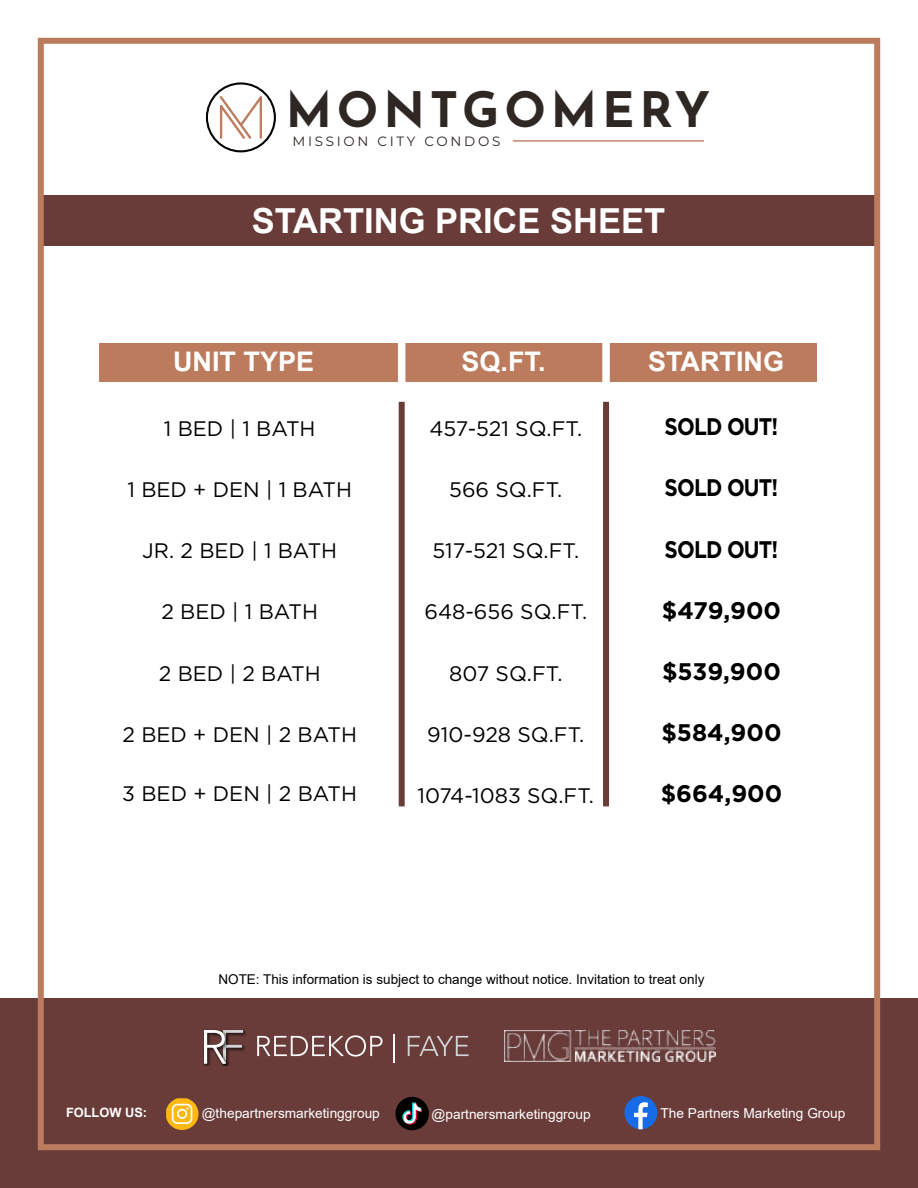
<style>
.page{position:relative;width:918px;height:1188px;background:#fff}
.page>*{position:absolute;margin:0;border:0;box-sizing:border-box;transform-origin:0 0}
.t1{font:700 48.9px "Josefin Sans";letter-spacing:.1em;color:#2e2724}
.t2{font:700 34.5px "Arial";color:#fff}
.t3{font:700 27px "Arial";color:#fff}
.t4{font:700 24px "Gotham";letter-spacing:-.03em;color:#000}
.t5{font:700 24px "Gotham";letter-spacing:-.03em;color:#000;scale:.87 1}
.t6{font:21px "Gotham";color:#000}
.t7{font:13.65px "Arial";color:#fff}
.t8{font:13.5px "Arial";color:#000}
.t9{font:13.5px "Montserrat";letter-spacing:.2em;color:#2e2724}
.t10{font:700 12.9px "Arial";color:#fff}
</style>
<div class="page">
<div style="left:99px;top:343px;width:717px;height:39px;background:#bc7b5d"></div>
<div style="left:398px;top:324px;width:7px;height:76px;background:#fff"></div>
<div style="left:602px;top:324px;width:8px;height:76px;background:#fff"></div>
<div style="left:0;top:999px;width:918px;height:189px;background:#693c39"></div>
<div style="left:41px;top:195px;width:835px;height:50px;background:#693c39"></div>
<div style="left:624px;top:1096px;width:33px;height:33px;background:#176be6;border-radius:50%"></div>
<svg style="left:634px;top:1102px;width:14px;height:27px"></svg>
<svg style="left:166px;top:1098px;width:32px;height:32px"></svg>
<div style="left:395px;top:1097px;width:34px;height:33px;background:#000;border-radius:50%"></div>
<svg style="left:402px;top:1102px;width:20px;height:23px"></svg>
<img style="left:504px;top:1031px;width:212px;height:31px">
<svg style="left:243px;top:1029px;width:3px;height:22px"></svg>
<svg style="left:203px;top:1029px;width:26px;height:36px"></svg>
<svg style="left:204px;top:1030px;width:39px;height:34px"></svg>
<svg style="left:257px;top:1035px;width:126px;height:22px"></svg>
<svg style="left:394px;top:1035px;width:1px;height:28px"></svg>
<svg style="left:408px;top:1036px;width:61px;height:20px"></svg>
<div style="left:38px;top:38px;width:842px;height:1112px;border:6px solid #bc7b5d"></div>
<div style="left:399px;top:402px;width:6px;height:404px;background:#693c39"></div>
<div style="left:603px;top:402px;width:6px;height:404px;background:#693c39"></div>
<svg style="left:206px;top:83px;width:70px;height:69px"></svg>
<hr style="left:513px;top:140px;width:191px;height:2px;background:#bd7b5d">
<h1 class="t1" style="left:286px;top:66px;width:426px">MONTGOMERY</h1>
<p class="t9" style="left:292px;top:132px;width:209px">MISSION CITY CONDOS</p>
<h2 class="t2" style="left:252px;top:196px;width:415px">STARTING PRICE SHEET</h2>
<p class="t3" style="left:173px;top:343px;width:143px">UNIT TYPE</p>
<p class="t3" style="left:462px;top:343px;width:86px">SQ.FT.</p>
<p class="t3" style="left:648px;top:343px;width:137px">STARTING</p>
<p class="t6" style="left:164px;top:415px;width:153px">1 BED | 1 BATH</p>
<p class="t6" style="left:429px;top:415px;width:154px">457-521 SQ.FT.</p>
<p class="t5" style="left:665px;top:411px;width:132px">SOLD OUT!</p>
<p class="t6" style="left:128px;top:476px;width:226px">1 BED + DEN | 1 BATH</p>
<p class="t6" style="left:449px;top:476px;width:115px">566 SQ.FT.</p>
<p class="t5" style="left:665px;top:472px;width:132px">SOLD OUT!</p>
<p class="t6" style="left:142px;top:537px;width:196px">JR. 2 BED | 1 BATH</p>
<p class="t6" style="left:432px;top:537px;width:148px">517-521 SQ.FT.</p>
<p class="t5" style="left:665px;top:533px;width:132px">SOLD OUT!</p>
<p class="t6" style="left:161px;top:599px;width:158px">2 BED | 1 BATH</p>
<p class="t6" style="left:425px;top:599px;width:164px">648-656 SQ.FT.</p>
<p class="t6" style="left:159px;top:660px;width:163px">2 BED | 2 BATH</p>
<p class="t6" style="left:449px;top:660px;width:115px">807 SQ.FT.</p>
<p class="t6" style="left:122px;top:721px;width:236px">2 BED + DEN | 2 BATH</p>
<p class="t6" style="left:122px;top:780px;width:236px">3 BED + DEN | 2 BATH</p>
<p class="t6" style="left:427px;top:721px;width:159px">910-928 SQ.FT.</p>
<p class="t6" style="left:418px;top:782px;width:178px">1074-1083 SQ.FT.</p>
<p class="t4" style="left:662px;top:594px;width:121px">$479,900</p>
<p class="t4" style="left:662px;top:656px;width:120px">$539,900</p>
<p class="t4" style="left:661px;top:717px;width:122px">$584,900</p>
<p class="t4" style="left:661px;top:778px;width:123px">$664,900</p>
<p class="t8" style="left:218px;top:970px;width:487px">NOTE: This information is subject to change without notice. Invitation to treat only</p>
<p class="t10" style="left:66px;top:1103px;width:83px">FOLLOW US:</p>
<p class="t7" style="left:202px;top:1104px;width:180px">@thepartnersmarketinggroup</p>
<p class="t7" style="left:432px;top:1104px;width:161px">@partnersmarketinggroup</p>
<p class="t7" style="left:661px;top:1103px;width:186px">The Partners Marketing Group</p>
</div>
